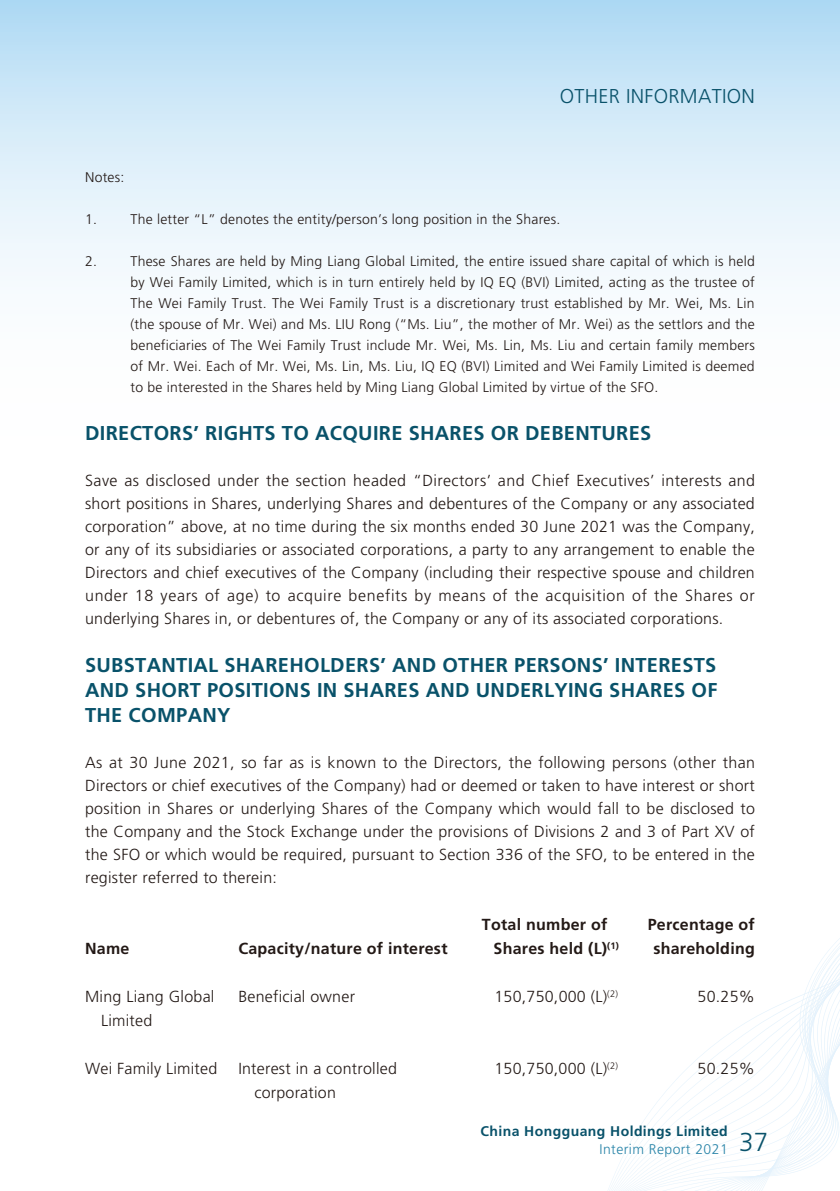
<style>
.page{position:relative;width:840px;height:1191px;background:#fff}
.page>*{position:absolute;margin:0;border:0;box-sizing:border-box;transform-origin:0 0}
.t1{font:300 26px "Frutiger LT Std";color:#09526a}
.t2{font:700 20px/25px "Frutiger LT Std";letter-spacing:.015em;color:#09526a;text-align:justify}
.t3{font:300 20px "Frutiger LT Std";letter-spacing:.015em;color:#09526a}
.t4{font:300 16px/23px "Frutiger LT Std";letter-spacing:.015em;color:#231916;text-align:justify}
.t5{font:700 16px/24px "Frutiger LT Std";letter-spacing:.015em;color:#231916}
.t6{font:300 14px/21px "Frutiger LT Std";letter-spacing:.015em;color:#231916;text-align:justify}
.t7{font:700 14px "Frutiger LT Std";letter-spacing:.03em;color:#09526a}
.t8{font:300 14px "Frutiger LT Std";letter-spacing:.03em;color:#2984a8}
</style>
<div class="page">
<div style="left:0;top:0;width:839px;height:446px;background:linear-gradient(to bottom,#bbdff5,#fff)"></div>
<svg style="left:608px;top:939px;width:231px;height:252px"></svg>
<p class="t3" style="left:559px;top:85px;width:196px">OTHER INFORMATION</p>
<p class="t6" style="left:85px;top:167px;width:41px">Notes:</p>
<p class="t6" style="left:85px;top:209px;width:476px">1. The letter “L” denotes the entity/person’s long position in the Shares.</p>
<p class="t6" style="left:130px;top:251px;width:625px;text-indent:-45px">2. These Shares are held by Ming Liang Global Limited, the entire issued share capital of which is held by Wei Family Limited, which is in turn entirely held by IQ EQ (BVI) Limited, acting as the trustee of The Wei Family Trust. The Wei Family Trust is a discretionary trust established by Mr. Wei, Ms. Lin (the spouse of Mr. Wei) and Ms. LIU Rong (“Ms. Liu”, the mother of Mr. Wei) as the settlors and the beneficiaries of The Wei Family Trust include Mr. Wei, Ms. Lin, Ms. Liu and certain family members of Mr. Wei. Each of Mr. Wei, Ms. Lin, Ms. Liu, IQ EQ (BVI) Limited and Wei Family Limited is deemed to be interested in the Shares held by Ming Liang Global Limited by virtue of the SFO.</p>
<p class="t2" style="left:85px;top:420px;width:567px">DIRECTORS’ RIGHTS TO ACQUIRE SHARES OR DEBENTURES</p>
<p class="t4" style="left:85px;top:469px;width:671px">Save as disclosed under the section headed “Directors’ and Chief Executives’ interests and short positions in Shares, underlying Shares and debentures of the Company or any associated corporation” above, at no time during the six months ended 30 June 2021 was the Company, or any of its subsidiaries or associated corporations, a party to any arrangement to enable the Directors and chief executives of the Company (including their respective spouse and children under 18 years of age) to acquire benefits by means of the acquisition of the Shares or underlying Shares in, or debentures of, the Company or any of its associated corporations.</p>
<p class="t2" style="left:85px;top:652px;width:633px">SUBSTANTIAL SHAREHOLDERS’ AND OTHER PERSONS’ INTERESTS AND SHORT POSITIONS IN SHARES AND UNDERLYING SHARES OF THE COMPANY</p>
<p class="t4" style="left:85px;top:751px;width:671px">As at 30 June 2021, so far as is known to the Directors, the following persons (other than Directors or chief executives of the Company) had or deemed or taken to have interest or short position in Shares or underlying Shares of the Company which would fall to be disclosed to the Company and the Stock Exchange under the provisions of Divisions 2 and 3 of Part XV of the SFO or which would be required, pursuant to Section 336 of the SFO, to be entered in the register referred to therein:</p>
<p class="t5" style="left:85px;top:936px;width:46px">Name</p>
<p class="t5" style="left:238px;top:936px;width:210px">Capacity/nature of interest</p>
<p class="t5" style="left:493px;top:912px;width:127px;text-indent:-12px">Total number of<br>Shares held (L)<sup>(1)</sup></p>
<p class="t5" style="left:647px;top:912px;width:108px;text-align:center">Percentage of shareholding</p>
<p class="t4" style="left:101px;top:984px;width:115px;line-height:24px;text-indent:-16px">Ming Liang Global<br>Limited</p>
<p class="t4" style="left:238px;top:985px;width:118px">Beneficial owner</p>
<p class="t4" style="left:494px;top:985px;width:125px">150,750,000 (L)<sup>(2)</sup></p>
<p class="t4" style="left:697px;top:985px;width:59px">50.25%</p>
<p class="t4" style="left:85px;top:1057px;width:134px">Wei Family Limited</p>
<p class="t4" style="left:254px;top:1056px;width:144px;line-height:24px;text-indent:-16px">Interest in a controlled corporation</p>
<p class="t4" style="left:494px;top:1057px;width:125px">150,750,000 (L)<sup>(2)</sup></p>
<p class="t4" style="left:697px;top:1057px;width:59px">50.25%</p>
<p class="t7" style="left:480px;top:1123px;width:249px">China Hongguang Holdings Limited</p>
<p class="t8" style="left:599px;top:1141px;width:130px">Interim Report 2021</p>
<h1 class="t1" style="left:738px;top:1127px;width:30px">37</h1>
</div>
